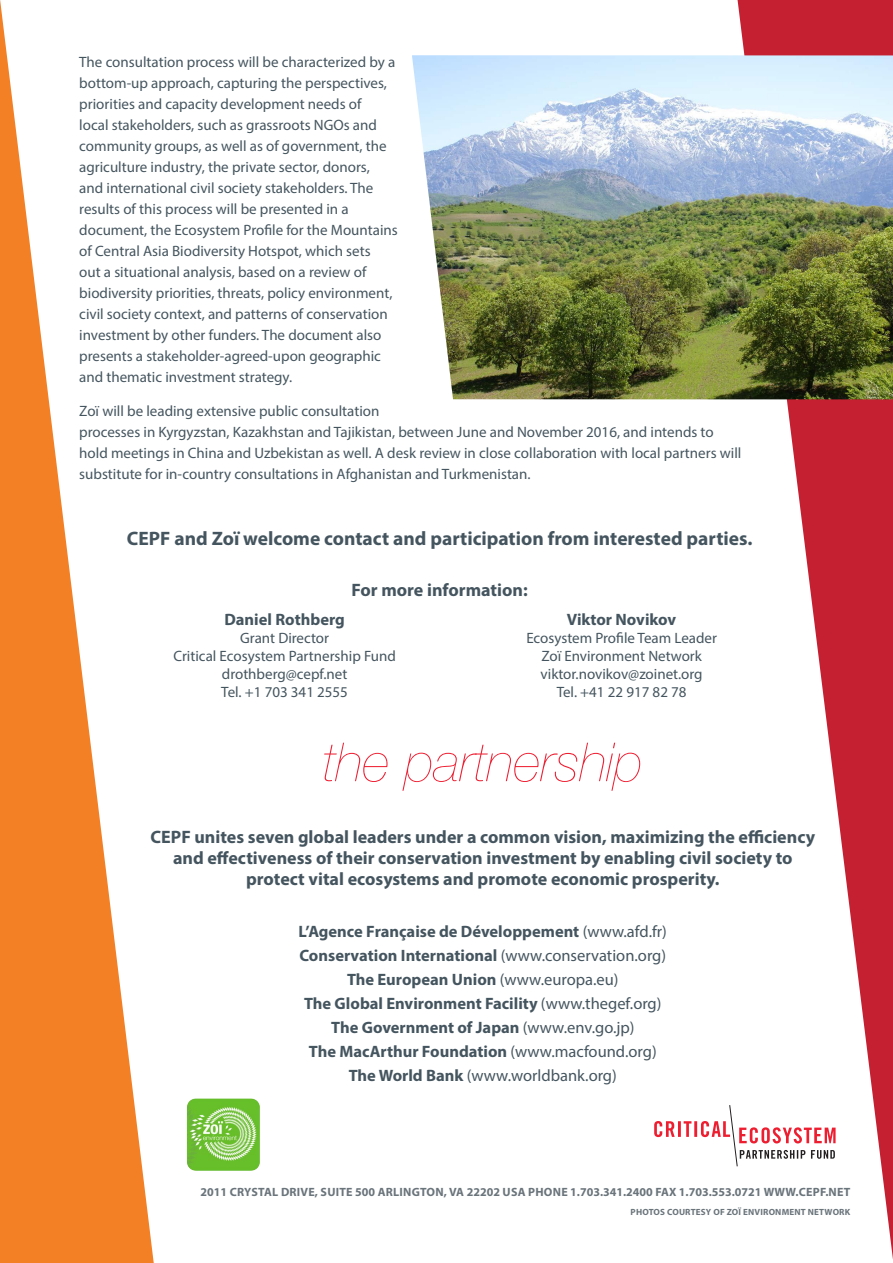
<style>
.page{position:relative;width:893px;height:1263px;background:#fff}
.page>*{position:absolute;margin:0;border:0;box-sizing:border-box;transform-origin:0 0}
.t1{font:italic 200 54px "Helvetica Neue Cyr";color:#ee1e31}
.t2{font:700 19.5px "Myriad Pro";color:#45555f}
.t3{font:700 18px/21px "Myriad Pro";color:#45555f;text-align:center}
.t4{font:700 16.5px "Myriad Pro";color:#45555f}
.t5{font:16.5px "Myriad Pro";color:#45555f}
.t6{font:15px/21px "Myriad Pro";color:#45555f}
.t7{font:700 12px "Myriad Pro";letter-spacing:.02em;color:#6a747b}
.t8{font:700 9px "Myriad Pro";letter-spacing:.02em;color:#6a747b}
.s1{font-weight:400}
.s2{font-weight:700}
</style>
<div class="page">
<svg style="left:737px;top:0;width:156px;height:1259px"></svg>
<svg style="left:654px;top:1121px;width:21px;height:16px"></svg>
<hr style="left:678px;top:1121px;width:3px;height:16px;background:#ee1e31">
<svg style="left:684px;top:1121px;width:7px;height:16px"></svg>
<hr style="left:694px;top:1121px;width:3px;height:16px;background:#ee1e31">
<svg style="left:701px;top:1104px;width:135px;height:63px"></svg>
<img style="left:412px;top:55px;width:481px;height:344px">
<svg style="left:0;top:0;width:154px;height:1263px"></svg>
<img style="left:186px;top:1098px;width:74px;height:73px">
<p class="t6" style="left:79px;top:51px;width:320px">The consultation process will be characterized by a bottom-up approach, capturing the perspectives, priorities and capacity development needs of<br>local stakeholders, such as grassroots NGOs and community groups, as well as of government, the agriculture industry, the private sector, donors,<br>and international civil society stakeholders. The results of this process will be presented in a document, the Ecosystem Profile for the Mountains of Central Asia Biodiversity Hotspot, which sets<br>out a situational analysis, based on a review of biodiversity priorities, threats, policy environment, civil society context, and patterns of conservation investment by other funders. The document also presents a stakeholder-agreed-upon geographic and thematic investment strategy.</p>
<p class="t6" style="left:79px;top:400px;width:664px">Zoï will be leading extensive public consultation<br>processes in Kyrgyzstan, Kazakhstan and Tajikistan, between June and November 2016, and intends to hold meetings in China and Uzbekistan as well. A desk review in close collaboration with local partners will substitute for in-country consultations in Afghanistan and Turkmenistan.</p>
<p class="t2" style="left:127px;top:525px;width:627px">CEPF and Zoï welcome contact and participation from interested parties.</p>
<p class="t3" style="left:352px;top:578px;width:178px">For more information:</p>
<p class="t4" style="left:224px;top:609px;width:122px">Daniel Rothberg</p>
<p class="t6" style="left:240px;top:628px;width:90px">Grant Director</p>
<p class="t6" style="left:173px;top:646px;width:224px">Critical Ecosystem Partnership Fund</p>
<p class="t6" style="left:222px;top:664px;width:127px">drothberg@cepf.net</p>
<p class="t6" style="left:221px;top:682px;width:128px">Tel. +1 703 341 2555</p>
<p class="t4" style="left:567px;top:609px;width:111px">Viktor Novikov</p>
<p class="t6" style="left:526px;top:628px;width:192px">Ecosystem Profile Team Leader</p>
<p class="t6" style="left:541px;top:646px;width:162px">Zoï Environment Network</p>
<p class="t6" style="left:541px;top:664px;width:164px">viktor.novikov@zoinet.org</p>
<p class="t6" style="left:557px;top:682px;width:131px">Tel. +41 22 917 82 78</p>
<p class="t1" style="left:323px;top:732px;width:322px">the partnership</p>
<p class="t3" style="left:151px;top:825px;width:666px">CEPF unites seven global leaders under a common vision, maximizing the efficiency and effectiveness of their conservation investment by enabling civil society to protect vital ecosystems and promote economic prosperity.</p>
<p class="t4" style="left:299px;top:921px;width:370px">L’Agence Française de Développement <span class="s1">(www.afd.fr)</span></p>
<p class="t4" style="left:299px;top:945px;width:368px">Conservation International <span class="s1">(www.conservation.org)</span></p>
<p class="t4" style="left:347px;top:969px;width:273px">The European Union <span class="s1">(www.europa.eu)</span></p>
<p class="t4" style="left:304px;top:993px;width:359px">The Global Environment Facility <span class="s1">(www.thegef.org)</span></p>
<p class="t4" style="left:331px;top:1017px;width:305px">The Government of Japan <span class="s1">(www.env.go.jp)</span></p>
<p class="t4" style="left:309px;top:1041px;width:349px">The MacArthur Foundation <span class="s1">(www.macfound.org)</span></p>
<p class="t5" style="left:349px;top:1065px;width:270px"><span class="s2">The World Bank</span> (www.worldbank.org)</p>
<p class="t7" style="left:201px;top:1184px;width:651px">2011 CRYSTAL DRIVE, SUITE 500 ARLINGTON, VA 22202 USA PHONE 1.703.341.2400 FAX 1.703.553.0721 WWW.CEPF.NET</p>
<p class="t8" style="left:631px;top:1206px;width:221px">PHOTOS COURTESY OF ZOÏ ENVIRONMENT NETWORK</p>
</div>
